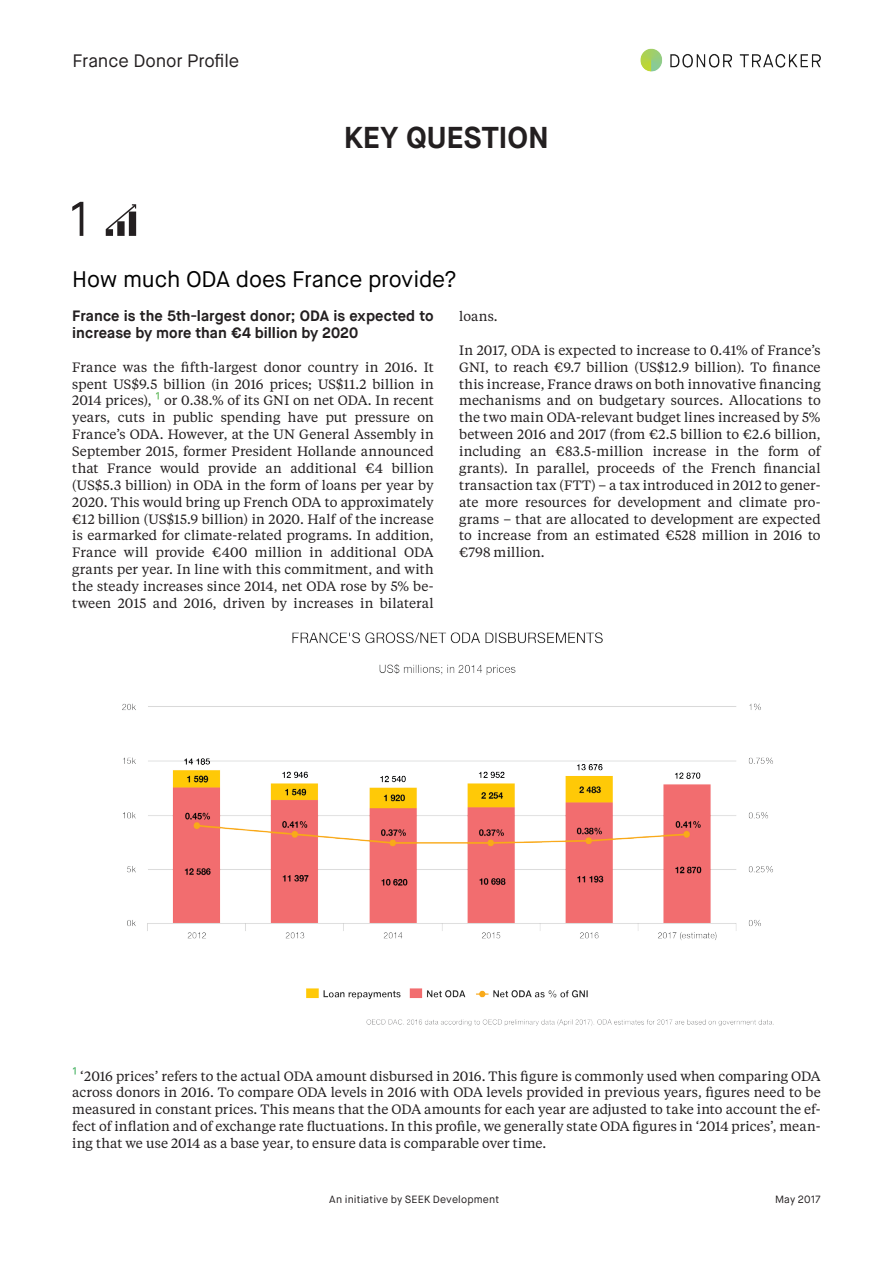
<style>
.page{position:relative;width:893px;height:1263px;background:#fff}
.page>*{position:absolute;margin:0;border:0;box-sizing:border-box;transform-origin:0 0}
.Topic_Headlines_Blac{font:700 30.15px "Maison Neue";letter-spacing:-.005em;color:#231f20}
.Headline{font:22.5px "Maison Neue";letter-spacing:-.01em;color:#000}
.t1{font:18px "Maison Neue";letter-spacing:-.005em;color:#231f20}
.Subheadline{font:700 15px/16.8px "Maison Neue";letter-spacing:.005em;color:#231f20}
.Copytext{font:13.5px/17px "Tiempos Text";letter-spacing:.01em;color:#231f20;text-align:justify}
.t2{font:10.5px "Maison Neue";letter-spacing:.015em;color:#231f20}
</style>
<div class="page">
<img style="left:640px;top:48px;width:181px;height:24px">
<svg style="left:106px;top:204px;width:30px;height:32px"></svg>
<svg style="left:72px;top:202px;width:11px;height:34px"></svg>
<img style="left:122px;top:632px;width:652px;height:394px">
<h3 class="t1" style="left:73px;top:49px;width:168px">France Donor Profile</h3>
<p class="Topic_Headlines_Blac" style="left:344px;top:118px;width:206px">KEY QUESTION</p>
<p class="Headline" style="left:72px;top:265px;width:385px">How much ODA does France provide?</p>
<p class="Subheadline" style="left:72px;top:308px;width:363px">France is the 5th-largest donor; ODA is expected to increase by more than €4 billion by 2020</p>
<p class="Copytext" style="left:72px;top:358px;width:363px">France was the fifth-largest donor country in 2016. It spent US$9.5 billion (in 2016 prices; US$11.2 billion in 2014 prices), <sup>1</sup> or 0.38.% of its GNI on net ODA. In recent years, cuts in public spending have put pressure on France’s ODA. However, at the UN General Assembly in September 2015, former President Hollande announced that France would provide an additional €4 billion (US$5.3 billion) in ODA in the form of loans per year by 2020. This would bring up French ODA to approximately €12 billion (US$15.9 billion) in 2020. Half of the increase is earmarked for climate-related programs. In addition, France will provide €400 million in additional ODA grants per year. In line with this commitment, and with the steady increases since 2014, net ODA rose by 5% be&shy;tween 2015 and 2016, driven by increases in bilateral</p>
<p class="Copytext" style="left:459px;top:307px;width:40px">loans.</p>
<p class="Copytext" style="left:459px;top:341px;width:363px">In 2017, ODA is expected to increase to 0.41% of France’s GNI, to reach €9.7 billion (US$12.9 billion). To finance this increase, France draws on both innovative financing mechanisms and on budgetary sources. Allocations to the two main ODA-relevant budget lines increased by 5% between 2016 and 2017 (from €2.5 billion to €2.6 billion, including an €83.5-million increase in the form of grants). In parallel, proceeds of the French financial transaction tax (FTT) – a tax introduced in 2012 to gener&shy;ate more resources for development and climate pro&shy;grams – that are allocated to development are expected to increase from an estimated €528 million in 2016 to €798 million.</p>
<p class="Copytext" style="left:72px;top:1067px;width:750px"><sup>1</sup> ‘2016 prices’ refers to the actual ODA amount disbursed in 2016. This figure is commonly used when comparing ODA across donors in 2016. To compare ODA levels in 2016 with ODA levels provided in previous years, figures need to be measured in constant prices. This means that the ODA amounts for each year are adjusted to take into account the ef&shy;fect of inflation and of exchange rate fluctuations. In this profile, we generally state ODA figures in ‘2014 prices’, mean&shy;ing that we use 2014 as a base year, to ensure data is comparable over time.</p>
<p class="t2" style="left:329px;top:1193px;width:172px">An initiative by SEEK Development</p>
<p class="t2" style="left:775px;top:1193px;width:47px">May 2017</p>
</div>
